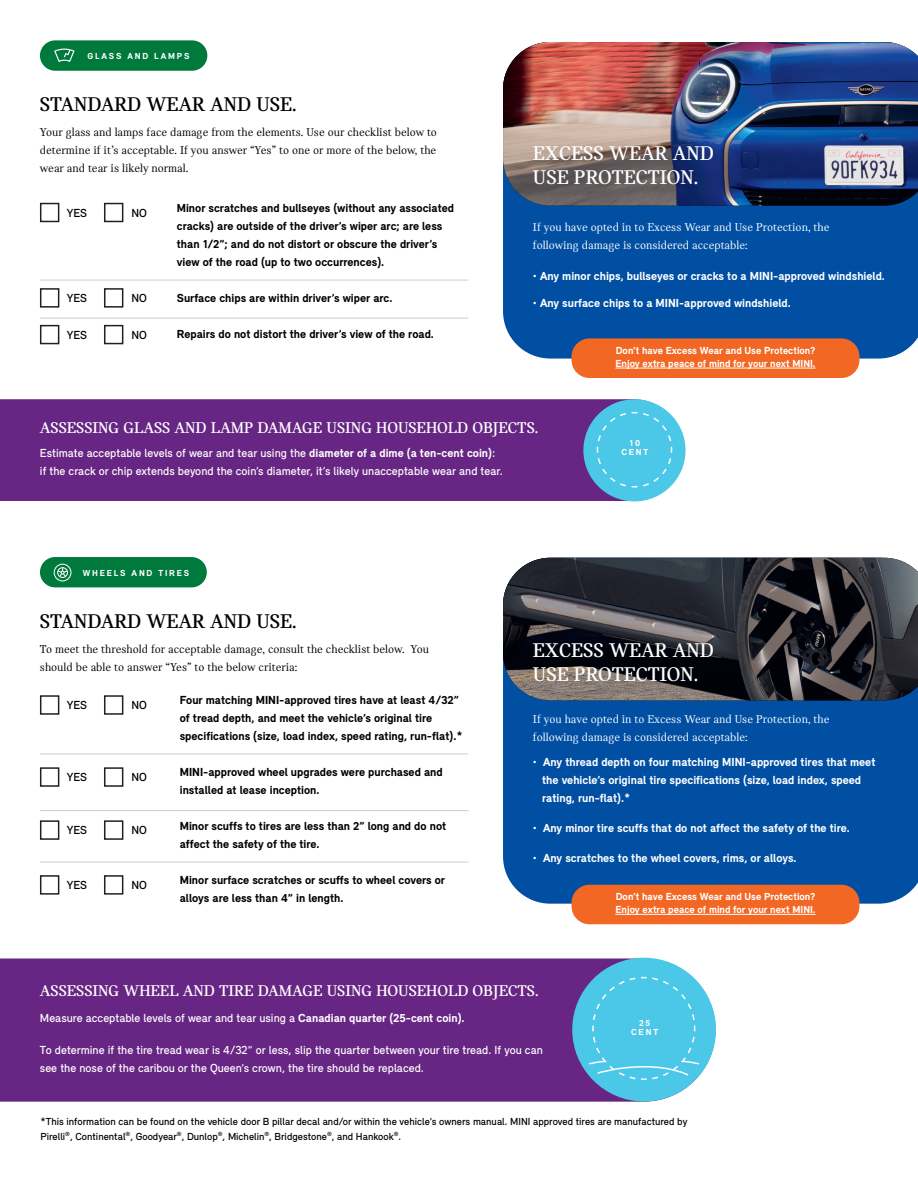
<style>
.page{position:relative;width:918px;height:1188px;background:#fff}
.page>*{position:absolute;margin:0;border:0;box-sizing:border-box;transform-origin:0 0}
.t1{font:700 21px/24px "MINI Serif";color:#fff}
.t2{font:700 21px "MINI Serif";color:#000}
.t3{font:700 16.5px "MINI Serif";color:#fff}
.t4{font:700 12px/18px "MINI Sans Serif";color:#000}
.t5{font:12px/18px "MINI Sans Serif";color:#fff}
.t6{font:700 12px/18px "MINI Sans Serif";color:#fff}
.t7{font:12px/18px "MINI Serif";color:#000;text-align:justify}
.t8{font:12px/18px "MINI Serif";color:#fff}
.t9{font:12px "MINI Sans Serif";color:#000}
.t10{font:10.5px/15px "MINI Sans Serif";color:#000}
.t11{font:700 10.5px/13.5px "MINI Sans Serif";color:#fff}
.t12{font:700 9px "MINI Sans Serif";letter-spacing:.2em;color:#fff}
.s1{font-weight:700}
</style>
<div class="page">
<div style="left:0;top:958px;width:716px;height:144px;background:#682684"></div>
<div style="left:572px;top:958px;width:144px;height:144px;background:#4bc7e7;border-radius:50%"></div>
<div style="left:0;top:399px;width:683px;height:102px;background:#682684"></div>
<div style="left:583px;top:399px;width:103px;height:102px;background:#4bc7e7;border-radius:50%"></div>
<div style="left:40px;top:40px;width:167px;height:31px;background:#00793c;border-radius:15px"></div>
<div style="left:40px;top:557px;width:167px;height:30px;background:#00793c;border-radius:15px"></div>
<div style="left:503px;top:206px;width:415px;height:153px;background:#004fa3"></div>
<div style="left:503px;top:700px;width:415px;height:204px;background:#004fa3"></div>
<div style="left:40px;top:203px;width:19px;height:19px;border:2px solid #231f20"></div>
<div style="left:40px;top:695px;width:19px;height:20px;border:2px solid #231f20"></div>
<div style="left:40px;top:288px;width:19px;height:20px;border:2px solid #231f20"></div>
<div style="left:40px;top:767px;width:19px;height:20px;border:2px solid #231f20"></div>
<div style="left:40px;top:325px;width:19px;height:19px;border:2px solid #231f20"></div>
<div style="left:40px;top:820px;width:19px;height:20px;border:2px solid #231f20"></div>
<div style="left:40px;top:875px;width:19px;height:20px;border:2px solid #231f20"></div>
<div style="left:104px;top:203px;width:19px;height:19px;border:2px solid #231f20"></div>
<div style="left:104px;top:695px;width:19px;height:20px;border:2px solid #231f20"></div>
<div style="left:104px;top:288px;width:19px;height:20px;border:2px solid #231f20"></div>
<div style="left:104px;top:767px;width:19px;height:20px;border:2px solid #231f20"></div>
<div style="left:104px;top:325px;width:19px;height:19px;border:2px solid #231f20"></div>
<div style="left:104px;top:820px;width:19px;height:20px;border:2px solid #231f20"></div>
<div style="left:104px;top:875px;width:19px;height:20px;border:2px solid #231f20"></div>
<img style="left:503px;top:42px;width:415px;height:164px">
<img style="left:503px;top:558px;width:415px;height:142px">
<hr style="left:40px;top:280px;width:428px;height:1px;background:#cdced0">
<hr style="left:40px;top:754px;width:428px;height:1px;background:#cdced0">
<hr style="left:40px;top:318px;width:428px;height:1px;background:#cdced0">
<hr style="left:40px;top:810px;width:428px;height:1px;background:#cdced0">
<hr style="left:40px;top:862px;width:428px;height:1px;background:#cdced0">
<svg style="left:596px;top:411px;width:77px;height:77px"></svg>
<svg style="left:587px;top:976px;width:114px;height:105px"></svg>
<div style="left:572px;top:338px;width:287px;height:40px;background:#f26724;border-radius:18px"></div>
<div style="left:572px;top:885px;width:287px;height:39px;background:#f26724;border-radius:18px"></div>
<hr style="left:615px;top:368px;width:201px;height:1px;background:#fff">
<hr style="left:615px;top:914px;width:201px;height:1px;background:#fff">
<svg style="left:54px;top:564px;width:17px;height:17px"></svg>
<svg style="left:54px;top:49px;width:21px;height:13px"></svg>
<p class="t12" style="left:87px;top:50px;width:104px">GLASS AND LAMPS</p>
<p class="t2" style="left:40px;top:93px;width:258px">STANDARD WEAR AND USE.</p>
<p class="t7" style="left:40px;top:123px;width:399px">Your glass and lamps face damage from the elements. Use our checklist below to determine if it’s acceptable. If you answer “Yes” to one or more of the below, the wear and tear is likely normal.</p>
<p class="t9" style="left:67px;top:204px;width:22px">YES</p>
<p class="t9" style="left:67px;top:290px;width:22px">YES</p>
<p class="t9" style="left:67px;top:326px;width:22px">YES</p>
<p class="t9" style="left:131px;top:204px;width:17px">NO</p>
<p class="t9" style="left:131px;top:290px;width:17px">NO</p>
<p class="t9" style="left:131px;top:326px;width:17px">NO</p>
<p class="t4" style="left:177px;top:198px;width:279px">Minor scratches and bullseyes (without any associated cracks) are outside of the driver’s wiper arc; are less than 1/2”; and do not distort or obscure the driver’s view of the road (up to two occurrences).</p>
<p class="t4" style="left:177px;top:288px;width:217px">Surface chips are within driver’s wiper arc.</p>
<p class="t4" style="left:177px;top:324px;width:259px">Repairs do not distort the driver’s view of the road.</p>
<p class="t1" style="left:533px;top:141px;width:182px">EXCESS WEAR AND<br>USE PROTECTION.</p>
<p class="t8" style="left:533px;top:218px;width:298px">If you have opted in to Excess Wear and Use Protection, the following damage is considered acceptable:</p>
<p class="t6" style="left:533px;top:267px;width:353px">• Any minor chips, bullseyes or cracks to a MINI-approved windshield.</p>
<p class="t6" style="left:533px;top:294px;width:259px">• Any surface chips to a MINI-approved windshield.</p>
<p class="t11" style="left:615px;top:343px;width:202px">Don’t have Excess Wear and Use Protection?<br>Enjoy extra peace of mind for your next MINI.</p>
<p class="t3" style="left:40px;top:418px;width:500px">ASSESSING GLASS AND LAMP DAMAGE USING HOUSEHOLD OBJECTS.</p>
<p class="t5" style="left:40px;top:444px;width:465px">Estimate acceptable levels of wear and tear using the <span class="s1">diameter of a dime (a ten-cent coin)</span>: if the crack or chip extends beyond the coin’s diameter, it’s likely unacceptable wear and tear.</p>
<p class="t12" style="left:83px;top:567px;width:108px">WHEELS AND TIRES</p>
<p class="t2" style="left:40px;top:609px;width:258px">STANDARD WEAR AND USE.</p>
<p class="t12" style="left:629px;top:437px;width:12px">10</p>
<p class="t12" style="left:621px;top:446px;width:29px">CENT</p>
<p class="t7" style="left:40px;top:640px;width:391px">To meet the threshold for acceptable damage, consult the checklist below. You should be able to answer “Yes” to the below criteria:</p>
<p class="t9" style="left:67px;top:697px;width:22px">YES</p>
<p class="t9" style="left:67px;top:769px;width:22px">YES</p>
<p class="t9" style="left:67px;top:822px;width:22px">YES</p>
<p class="t9" style="left:67px;top:877px;width:22px">YES</p>
<p class="t9" style="left:131px;top:697px;width:17px">NO</p>
<p class="t9" style="left:131px;top:769px;width:17px">NO</p>
<p class="t9" style="left:131px;top:822px;width:17px">NO</p>
<p class="t9" style="left:131px;top:877px;width:17px">NO</p>
<p class="t4" style="left:180px;top:690px;width:284px">Four matching MINI-approved tires have at least 4/32” of tread depth, and meet the vehicle’s original tire specifications (size, load index, speed rating, run-flat).*</p>
<p class="t4" style="left:180px;top:762px;width:264px">MINI-approved wheel upgrades were purchased and installed at lease inception.</p>
<p class="t4" style="left:180px;top:816px;width:268px">Minor scuffs to tires are less than 2” long and do not affect the safety of the tire.</p>
<p class="t4" style="left:180px;top:870px;width:267px">Minor surface scratches or scuffs to wheel covers or alloys are less than 4” in length.</p>
<p class="t1" style="left:533px;top:638px;width:182px">EXCESS WEAR AND<br>USE PROTECTION.</p>
<p class="t8" style="left:533px;top:710px;width:298px">If you have opted in to Excess Wear and Use Protection, the following damage is considered acceptable:</p>
<p class="t6" style="left:542px;top:752px;width:335px;text-indent:-9px">• Any thread depth on four matching MINI-approved tires that meet the vehicle’s original tire specifications (size, load index, speed rating, run-flat).*</p>
<p class="t6" style="left:533px;top:818px;width:318px">• Any minor tire scuffs that do not affect the safety of the tire.</p>
<p class="t6" style="left:533px;top:848px;width:265px">• Any scratches to the wheel covers, rims, or alloys.</p>
<p class="t11" style="left:615px;top:889px;width:202px">Don’t have Excess Wear and Use Protection?<br>Enjoy extra peace of mind for your next MINI.</p>
<p class="t3" style="left:40px;top:981px;width:500px">ASSESSING WHEEL AND TIRE DAMAGE USING HOUSEHOLD OBJECTS.</p>
<p class="t5" style="left:40px;top:1008px;width:426px">Measure acceptable levels of wear and tear using a <span class="s1">Canadian quarter (25-cent coin).</span></p>
<p class="t5" style="left:40px;top:1040px;width:504px">To determine if the tire tread wear is 4/32” or less, slip the quarter between your tire tread. If you can see the nose of the caribou or the Queen’s crown, the tire should be replaced.</p>
<p class="t12" style="left:639px;top:1017px;width:13px">25</p>
<p class="t12" style="left:631px;top:1026px;width:29px">CENT</p>
<p class="t10" style="left:40px;top:1113px;width:648px">*This information can be found on the vehicle door B pillar decal and/or within the vehicle’s owners manual. MINI approved tires are manufactured by<br>Pirelli<sup>®</sup>, Continental<sup>®</sup>, Goodyear<sup>®</sup>, Dunlop<sup>®</sup>, Michelin<sup>®</sup>, Bridgestone<sup>®</sup>, and Hankook<sup>®</sup>.</p>
</div>
